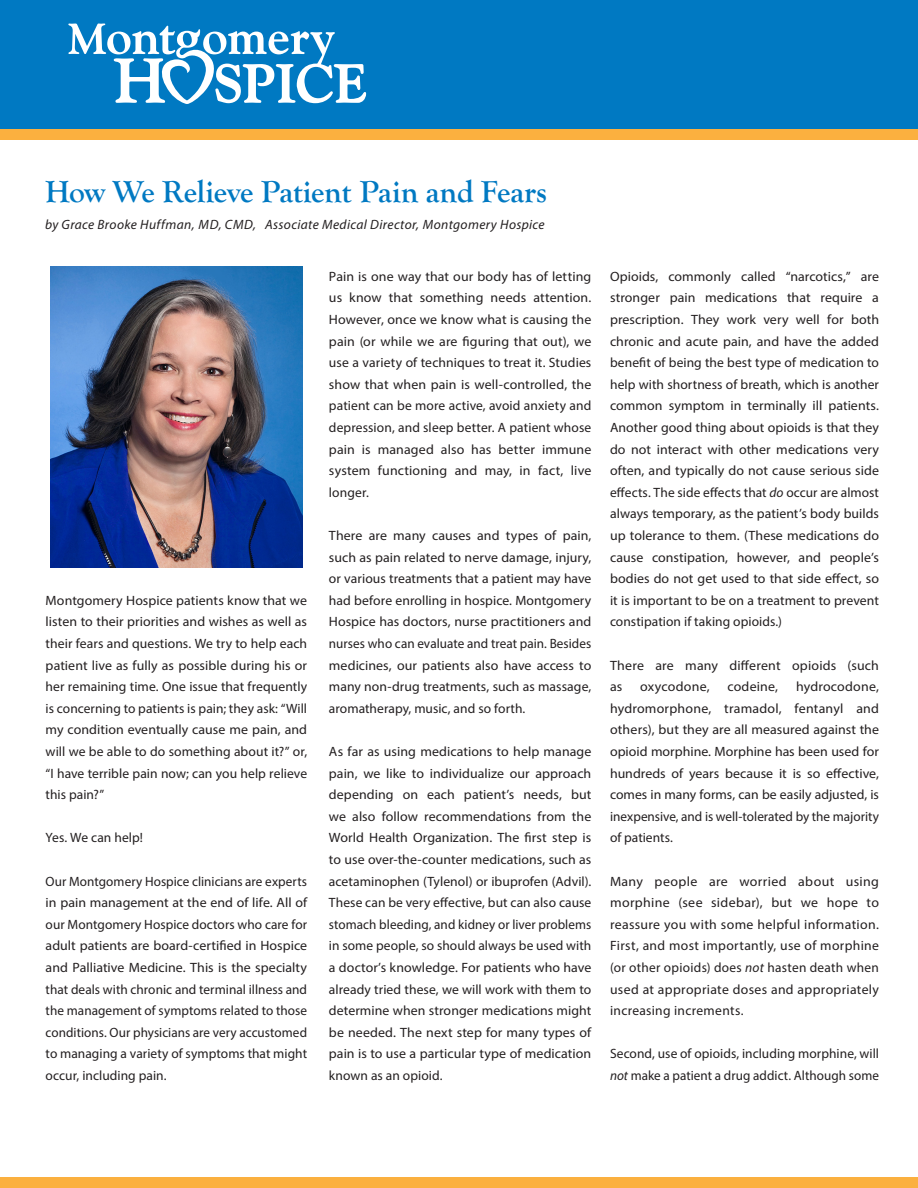
<style>
.page{position:relative;width:918px;height:1188px;background:#fff}
.page>*{position:absolute;margin:0;border:0;box-sizing:border-box;transform-origin:0 0}
.t1{font:700 31.5px "Goudy Old Style T";letter-spacing:-.01em;color:#0079c2}
.Body_Text{font:13.5px/21.6px "Myriad Pro";letter-spacing:.005em;color:#231f20;text-align:justify}
.t2{font:italic 13.5px "Myriad Pro";letter-spacing:.03em;color:#231f20}
.s1{font-style:italic}
</style>
<div class="page">
<div style="left:0;top:0;width:918px;height:132px;background:#0079c2"></div>
<div style="left:0;top:129px;width:918px;height:10px;background:#fbb03f"></div>
<div style="left:0;top:1178px;width:918px;height:10px;background:#fbb03f"></div>
<img style="left:50px;top:267px;width:253px;height:301px">
<svg style="left:68px;top:24px;width:298px;height:80px"></svg>
<p class="t1" style="left:45px;top:174px;width:504px">How We Relieve Patient Pain and Fears</p>
<p class="t2" style="left:45px;top:216px;width:501px">by Grace Brooke Huffman, MD, CMD, Associate Medical Director, Montgomery Hospice</p>
<p class="Body_Text" style="left:46px;top:589px;width:263px">Montgomery Hospice patients know that we listen to their priorities and wishes as well as their fears and questions. We try to help each patient live as fully as possible during his or her remaining time. One issue that frequently is concerning to patients is pain; they ask: “Will my condition eventually cause me pain, and will we be able to do something about it?” or, “I have terrible pain now; can you help relieve this pain?”</p>
<p class="Body_Text" style="left:46px;top:827px;width:99px">Yes. We can help!</p>
<p class="Body_Text" style="left:46px;top:870px;width:263px">Our Montgomery Hospice clinicians are experts in pain management at the end of life. All of our Montgomery Hospice doctors who care for adult patients are board-certified in Hospice and Palliative Medicine. This is the specialty that deals with chronic and terminal illness and the management of symptoms related to those conditions. Our physicians are very accustomed to managing a variety of symptoms that might occur, including pain.</p>
<p class="Body_Text" style="left:329px;top:265px;width:264px">Pain is one way that our body has of letting us know that something needs attention.<br>However, once we know what is causing the pain (or while we are figuring that out), we use a variety of techniques to treat it. Studies show that when pain is well-controlled, the patient can be more active, avoid anxiety and depression, and sleep better. A patient whose pain is managed also has better immune system functioning and may, in fact, live longer.</p>
<p class="Body_Text" style="left:329px;top:524px;width:264px">There are many causes and types of pain, such as pain related to nerve damage, injury, or various treatments that a patient may have had before enrolling in hospice. Montgomery Hospice has doctors, nurse practitioners and nurses who can evaluate and treat pain. Besides medicines, our patients also have access to many non-drug treatments, such as massage, aromatherapy, music, and so forth.</p>
<p class="Body_Text" style="left:329px;top:740px;width:264px">As far as using medications to help manage pain, we like to individualize our approach depending on each patient’s needs, but we also follow recommendations from the World Health Organization. The first step is to use over-the-counter medications, such as acetaminophen (Tylenol) or ibuprofen (Advil).<br>These can be very effective, but can also cause stomach bleeding, and kidney or liver problems in some people, so should always be used with a doctor’s knowledge. For patients who have already tried these, we will work with them to determine when stronger medications might be needed. The next step for many types of pain is to use a particular type of medication known as an opioid.</p>
<p class="Body_Text" style="left:610px;top:265px;width:271px">Opioids, commonly called “narcotics,” are stronger pain medications that require a prescription. They work very well for both chronic and acute pain, and have the added benefit of being the best type of medication to help with shortness of breath, which is another common symptom in terminally ill patients.<br>Another good thing about opioids is that they do not interact with other medications very often, and typically do not cause serious side effects. The side effects that <span class="s1">do</span> occur are almost always temporary, as the patient’s body builds up tolerance to them. (These medications do cause constipation, however, and people’s bodies do not get used to that side effect, so it is important to be on a treatment to prevent constipation if taking opioids.)</p>
<p class="Body_Text" style="left:610px;top:654px;width:270px">There are many different opioids (such as</p>
<p class="Body_Text" style="left:610px;top:676px;width:271px;text-indent:186px">hydrocodone, hydromorphone, tramadol, fentanyl and others), but they are all measured against the opioid morphine. Morphine has been used for hundreds of years because it is so effective, comes in many forms, can be easily adjusted, is inexpensive, and is well-tolerated by the majority of patients.</p>
<p class="Body_Text" style="left:610px;top:870px;width:271px">Many people are worried about using morphine (see sidebar), but we hope to reassure you with some helpful information.<br>First, and most importantly, use of morphine (or other opioids) does <span class="s1">not</span> hasten death when used at appropriate doses and appropriately increasing increments.</p>
<p class="Body_Text" style="left:610px;top:1043px;width:271px">Second, use of opioids, including morphine, will <span class="s1">not</span> make a patient a drug addict. Although some</p>
<p class="Body_Text" style="left:640px;top:676px;width:71px">oxycodone,</p>
<p class="Body_Text" style="left:727px;top:676px;width:52px">codeine,</p>
</div>
